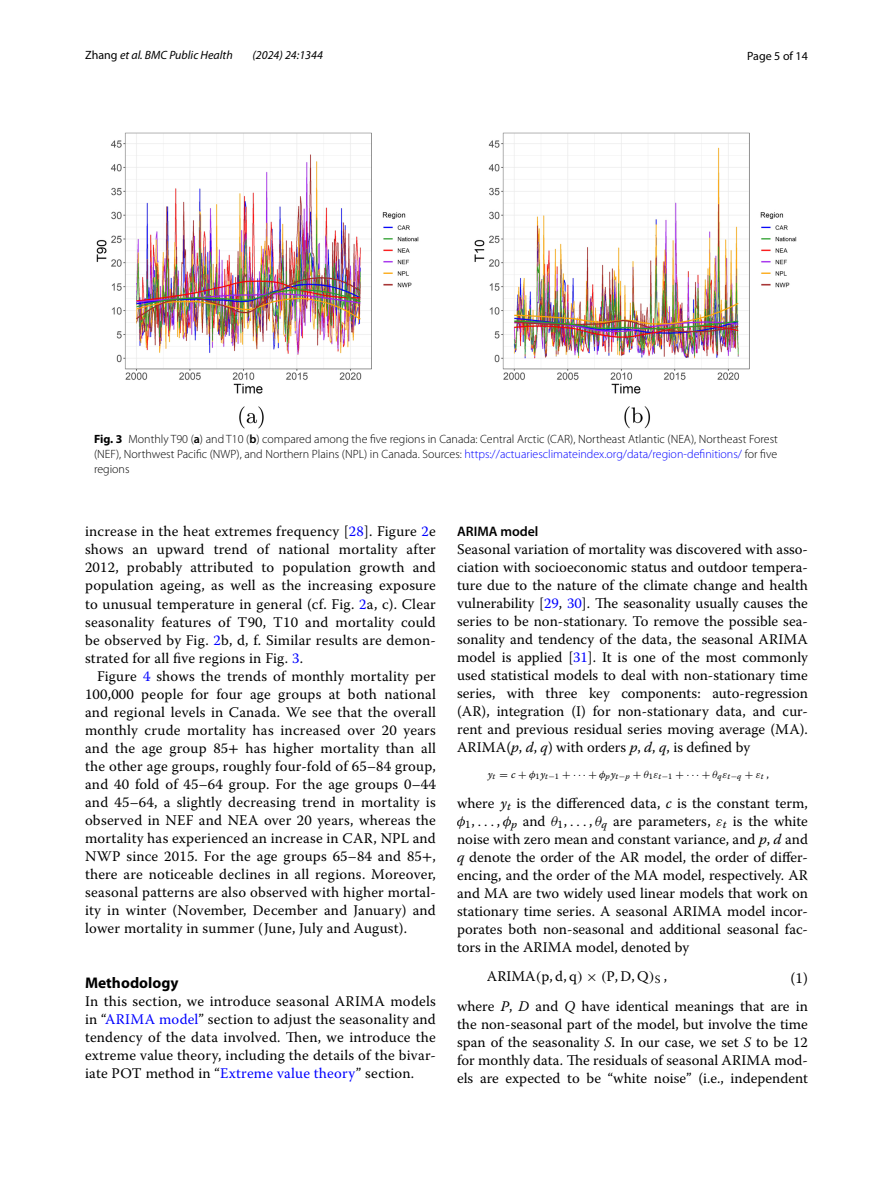
<style>
.page{position:relative;width:893px;height:1187px;background:#fff}
.page>*{position:absolute;margin:0;border:0;box-sizing:border-box;transform-origin:0 0}
.t1{font:700 15.45px "Myriad Pro";color:#000}
.t2{font:15px "Warnock Pro";color:#000}
.t3{font:14.7px/18px "Warnock Pro";letter-spacing:.01em;color:#000;text-align:justify}
.t4{font:14.7px "Warnock Pro Regular 4";color:#000}
.t5{font:600 13.8px "Myriad Pro";color:#000}
.t6{font:12px/15px "Myriad Pro Light 3";color:#000;text-align:justify}
.t7{font:italic 12px "Myriad Pro";color:#000}
.t8{font:12px "Myriad Pro";color:#000}
.t9{font:10.95px "MTSYN3";color:#000}
.s1{font-style:normal}
.s2{font-family:"Myriad Pro";font-weight:700}
.s3{font-family:"Myriad Pro";font-weight:600}
.s4{color:#00f}
.s5{font-family:"STIX"}
.s6{font-family:"Warnock Pro It 5"}
.s7{font-family:"Warnock Pro It 4"}
.s8{font-family:"MTMI7"}
.s9{font-family:"Warnock Pro Regular 3"}
.s10{font-family:"Warnock Pro It 6"}
.s11{font-family:"MTMI9"}
.s12{font-family:"Warnock Pro Regular 5"}
.s13{font-family:"MTMI5"}
.s14{font-family:"Warnock Pro Regular 2"}
.s15{font-family:"MTMI6"}
.s16{font-family:"MTMI8"}
.s17{font-family:"MTSYN4"}
</style>
<div class="page">
<img style="left:96px;top:133px;width:701px;height:295px">
<p class="t7" style="left:85px;top:48px;width:149px"><span class="s1">Zhang</span> et al. BMC Public Health</p>
<p class="t7" style="left:252px;top:48px;width:72px">(2024) 24:1344</p>
<p class="t8" style="left:747px;top:48px;width:62px">Page 5 of 14</p>
<p class="t6" style="left:94px;top:432px;width:685px"><span class="s2">Fig. 3</span> Monthly T90 (<span class="s3">a</span>) and T10 (<span class="s3">b</span>) compared among the five regions in Canada: Central Arctic (CAR), Northeast Atlantic (NEA), Northeast Forest (NEF), Northwest Pacific (NWP), and Northern Plains (NPL) in Canada. Sources: <span class="s4">https://actuariesclimateindex.org/data/region-definitions/</span> for five regions</p>
<p class="t3" style="left:85px;top:522px;width:352px">increase in the heat extremes frequency [<span class="s4">28</span>]. Figure <span class="s4">2</span>e shows an upward trend of national mortality after 2012, probably attributed to population growth and population ageing, as well as the increasing exposure to unusual temperature in general (cf. Fig. <span class="s4">2</span>a, c). Clear seasonality features of T90, T10 and mortality could be observed by Fig. <span class="s4">2</span>b, d, f. Similar results are demon&shy;strated for all five regions in Fig. <span class="s4">3</span>.</p>
<p class="t3" style="left:85px;top:666px;width:352px;text-indent:12px">Figure <span class="s4">4</span> shows the trends of monthly mortality per 100,000 people for four age groups at both national and regional levels in Canada. We see that the overall monthly crude mortality has increased over 20 years and the age group 85<span class="s5">+</span> has higher mortality than all the other age groups, roughly four-fold of 65–84 group, and 40 fold of 45–64 group. For the age groups 0–44 and 45–64, a slightly decreasing trend in mortality is observed in NEF and NEA over 20 years, whereas the mortality has experienced an increase in CAR, NPL and NWP since 2015. For the age groups 65–84 and 85<span class="s5">+</span>, there are noticeable declines in all regions. Moreover, seasonal patterns are also observed with higher mortal&shy;ity in winter (November, December and January) and lower mortality in summer (June, July and August).</p>
<p class="t1" style="left:85px;top:972px;width:95px">Methodology</p>
<p class="t3" style="left:85px;top:991px;width:352px">In this section, we introduce seasonal ARIMA models in “<span class="s4">ARIMA model</span>” section to adjust the seasonality and tendency of the data involved. Then, we introduce the extreme value theory, including the details of the bivar&shy;iate POT method in “<span class="s4">Extreme value theory</span>” section.</p>
<p class="t5" style="left:457px;top:522px;width:83px">ARIMA model</p>
<p class="t3" style="left:457px;top:540px;width:352px">Seasonal variation of mortality was discovered with asso&shy;ciation with socioeconomic status and outdoor tempera&shy;ture due to the nature of the climate change and health vulnerability [<span class="s4">29</span>, <span class="s4">30</span>]. The seasonality usually causes the series to be non-stationary. To remove the possible sea&shy;sonality and tendency of the data, the seasonal ARIMA model is applied [<span class="s4">31</span>]. It is one of the most commonly used statistical models to deal with non-stationary time series, with three key components: auto-regression (AR), integration (I) for non-stationary data, and cur&shy;rent and previous residual series moving average (MA).<br>ARIMA(<span class="s6">p</span>, <span class="s6">d</span>, <span class="s6">q</span>) with orders <span class="s6">p</span>, <span class="s6">d</span>, <span class="s6">q</span>, is defined by</p>
<p class="t9" style="left:488px;top:767px;width:283px"><span class="s7">y</span><sub>t</sub> = <span class="s7">c</span> +<span class="s8">φ</span><sub>1</sub><span class="s7">y</span><sub>t</sub><sub>−</sub><sub>1</sub> +···+<span class="s8">φ</span><sub>p</sub><span class="s7">y</span><sub>t</sub><sub>−</sub><sub>p</sub> +<span class="s8">θ</span><sub>1</sub><span class="s8">ε</span><sub>t</sub><sub>−</sub><sub>1</sub> +···+<span class="s8">θ</span><sub>q</sub><span class="s8">ε</span><sub>t</sub><sub>−</sub><sub>q</sub> +<span class="s8">ε</span><sub>t</sub> <span class="s9">,</span></p>
<p class="t3" style="left:457px;top:794px;width:353px">where <span class="s10">y</span><sub>t</sub> is the differenced data, <span class="s6">c</span> is the constant term, <span class="s11">φ</span><sub>1</sub><span class="s12">,</span> <span class="s11">. . .</span> <span class="s12">,</span> <span class="s11">φ</span><sub>p</sub> and <span class="s13">θ</span><sub>1</sub><span class="s14">,</span> <span class="s13">. . .</span> <span class="s14">,</span> <span class="s13">θ</span><sub>q</sub> are parameters, <span class="s15">ε</span><sub>t</sub> is the white noise with zero mean and constant variance, and <span class="s6">p</span>, <span class="s6">d</span> and <span class="s6">q</span> denote the order of the AR model, the order of differ&shy;encing, and the order of the MA model, respectively. AR and MA are two widely used linear models that work on stationary time series. A seasonal ARIMA model incor&shy;porates both non-seasonal and additional seasonal fac&shy;tors in the ARIMA model, denoted by</p>
<p class="t4" style="left:487px;top:970px;width:182px">ARIMA<span class="s16">(</span>p, d, q<span class="s16">)</span> <span class="s17">×</span> <span class="s16">(</span>P, D, Q<span class="s16">)</span><sub>S</sub> ,</p>
<p class="t2" style="left:791px;top:968px;width:19px">(1)</p>
<p class="t3" style="left:457px;top:996px;width:352px">where <span class="s6">P</span>, <span class="s6">D</span> and <span class="s6">Q</span> have identical meanings that are in the non-seasonal part of the model, but involve the time span of the seasonality <span class="s6">S</span>. In our case, we set <span class="s6">S</span> to be 12 for monthly data. The residuals of seasonal ARIMA mod&shy;els are expected to be “white noise” (i.e., independent</p>
</div>
